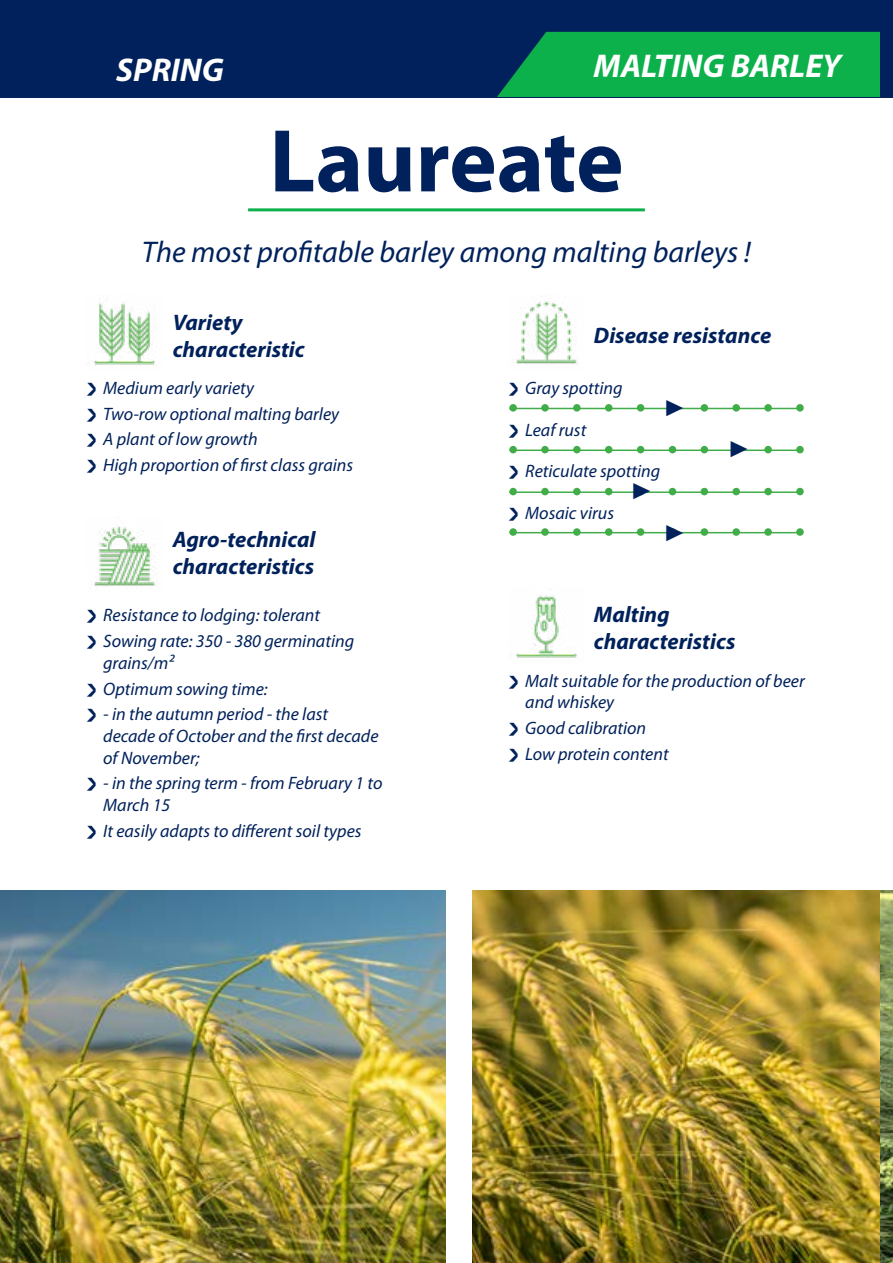
<style>
.page{position:relative;width:893px;height:1263px;background:#fff}
.page>*{position:absolute;margin:0;border:0;box-sizing:border-box;transform-origin:0 0}
.t1{font:700 90px "Myriad Pro";color:#00215b}
.t2{font:34.5px "Minion Pro";color:#00215b}
.t3{font:italic 700 33px "Myriad Pro";color:#fff}
.t4{font:italic 30px "Myriad Pro";color:#00215b}
.t5{font:italic 700 22.5px/27px "Myriad Pro";color:#00215b}
.t6{font:italic 18px/25.8px "Myriad Pro";color:#00215b}
</style>
<div class="page">
<img style="left:472px;top:891px;width:408px;height:372px">
<img style="left:0;top:891px;width:446px;height:372px">
<img style="left:516px;top:301px;width:63px;height:63px">
<hr style="left:509px;top:532px;width:291px;height:1px;background:#41ad49">
<div style="left:509px;top:528px;width:8px;height:8px;background:#41ad49;border-radius:50%"></div>
<div style="left:573px;top:528px;width:8px;height:8px;background:#41ad49;border-radius:50%"></div>
<div style="left:605px;top:528px;width:7px;height:8px;background:#41ad49;border-radius:50%"></div>
<div style="left:701px;top:528px;width:7px;height:8px;background:#41ad49;border-radius:50%"></div>
<div style="left:541px;top:528px;width:8px;height:8px;background:#41ad49;border-radius:50%"></div>
<div style="left:637px;top:528px;width:7px;height:8px;background:#41ad49;border-radius:50%"></div>
<div style="left:669px;top:528px;width:7px;height:8px;background:#41ad49;border-radius:50%"></div>
<div style="left:732px;top:528px;width:8px;height:8px;background:#41ad49;border-radius:50%"></div>
<div style="left:764px;top:528px;width:8px;height:8px;background:#41ad49;border-radius:50%"></div>
<div style="left:796px;top:528px;width:8px;height:8px;background:#41ad49;border-radius:50%"></div>
<hr style="left:509px;top:491px;width:291px;height:2px;background:#41ad49">
<div style="left:509px;top:488px;width:8px;height:7px;background:#41ad49;border-radius:50%"></div>
<div style="left:573px;top:488px;width:8px;height:7px;background:#41ad49;border-radius:50%"></div>
<div style="left:605px;top:488px;width:7px;height:7px;background:#41ad49;border-radius:50%"></div>
<div style="left:701px;top:488px;width:7px;height:7px;background:#41ad49;border-radius:50%"></div>
<div style="left:541px;top:488px;width:8px;height:7px;background:#41ad49;border-radius:50%"></div>
<div style="left:637px;top:488px;width:7px;height:7px;background:#41ad49;border-radius:50%"></div>
<div style="left:669px;top:488px;width:7px;height:7px;background:#41ad49;border-radius:50%"></div>
<div style="left:732px;top:488px;width:8px;height:7px;background:#41ad49;border-radius:50%"></div>
<div style="left:764px;top:488px;width:8px;height:7px;background:#41ad49;border-radius:50%"></div>
<div style="left:796px;top:488px;width:8px;height:7px;background:#41ad49;border-radius:50%"></div>
<hr style="left:509px;top:449px;width:291px;height:2px;background:#41ad49">
<div style="left:509px;top:446px;width:8px;height:7px;background:#41ad49;border-radius:50%"></div>
<div style="left:573px;top:446px;width:8px;height:7px;background:#41ad49;border-radius:50%"></div>
<div style="left:605px;top:446px;width:7px;height:7px;background:#41ad49;border-radius:50%"></div>
<div style="left:701px;top:446px;width:7px;height:7px;background:#41ad49;border-radius:50%"></div>
<div style="left:541px;top:446px;width:8px;height:7px;background:#41ad49;border-radius:50%"></div>
<div style="left:637px;top:446px;width:7px;height:7px;background:#41ad49;border-radius:50%"></div>
<div style="left:669px;top:446px;width:7px;height:7px;background:#41ad49;border-radius:50%"></div>
<div style="left:732px;top:446px;width:8px;height:7px;background:#41ad49;border-radius:50%"></div>
<div style="left:764px;top:446px;width:8px;height:7px;background:#41ad49;border-radius:50%"></div>
<div style="left:796px;top:446px;width:8px;height:7px;background:#41ad49;border-radius:50%"></div>
<hr style="left:509px;top:408px;width:291px;height:1px;background:#41ad49">
<div style="left:509px;top:404px;width:8px;height:8px;background:#41ad49;border-radius:50%"></div>
<div style="left:573px;top:404px;width:8px;height:8px;background:#41ad49;border-radius:50%"></div>
<div style="left:605px;top:404px;width:7px;height:8px;background:#41ad49;border-radius:50%"></div>
<div style="left:701px;top:404px;width:7px;height:8px;background:#41ad49;border-radius:50%"></div>
<div style="left:541px;top:404px;width:8px;height:8px;background:#41ad49;border-radius:50%"></div>
<div style="left:637px;top:404px;width:7px;height:8px;background:#41ad49;border-radius:50%"></div>
<div style="left:669px;top:404px;width:7px;height:8px;background:#41ad49;border-radius:50%"></div>
<div style="left:732px;top:404px;width:8px;height:8px;background:#41ad49;border-radius:50%"></div>
<div style="left:764px;top:404px;width:8px;height:8px;background:#41ad49;border-radius:50%"></div>
<div style="left:796px;top:404px;width:8px;height:8px;background:#41ad49;border-radius:50%"></div>
<img style="left:515px;top:595px;width:63px;height:63px">
<div style="left:0;top:0;width:893px;height:97px;background:#00215b"></div>
<div style="left:497px;top:32px;width:383px;height:65px;background:#0db14b"></div>
<hr style="left:248px;top:208px;width:397px;height:3px;background:#0db14b">
<img style="left:94px;top:526px;width:63px;height:60px">
<img style="left:93px;top:302px;width:64px;height:64px">
<img style="left:880px;top:891px;width:13px;height:372px">
<h3 class="t3" style="left:116px;top:48px;width:109px">SPRING</h3>
<h3 class="t3" style="left:594px;top:44px;width:249px">MALTING BARLEY</h3>
<h1 class="t1" style="left:269px;top:102px;width:356px">Laureate</h1>
<h3 class="t4" style="left:142px;top:234px;width:611px">The most profitable barley among malting barleys !</h3>
<p class="t5" style="left:173px;top:308px;width:133px">Variety characteristic</p>
<p class="t6" style="left:103px;top:374px;width:251px">Medium early variety<br>Two-row optional malting barley<br>A plant of low growth<br>High proportion of first class grains</p>
<p class="t5" style="left:173px;top:526px;width:144px">Agro-technical characteristics</p>
<p class="t6" style="left:103px;top:602px;width:252px">Resistance to lodging: tolerant<br>Sowing rate: 350 - 380 germinating</p>
<p class="t6" style="left:103px;top:649px;width:166px">grains/m²<br>Optimum sowing time:</p>
<p class="t6" style="left:103px;top:703px;width:277px;line-height:21.6px">- in the autumn period - the last decade of October and the first decade of November;</p>
<p class="t6" style="left:103px;top:772px;width:281px;line-height:21.6px">- in the spring term - from February 1 to<br>March 15</p>
<p class="t6" style="left:103px;top:818px;width:260px">It easily adapts to different soil types</p>
<p class="t5" style="left:594px;top:321px;width:179px">Disease resistance</p>
<p class="t6" style="left:525px;top:374px;width:99px">Gray spotting</p>
<p class="t6" style="left:525px;top:416px;width:63px">Leaf rust</p>
<p class="t6" style="left:525px;top:458px;width:136px">Reticulate spotting</p>
<p class="t6" style="left:525px;top:500px;width:90px">Mosaic virus</p>
<h2 class="t2" style="left:664px;top:382px;width:22px">▶</h2>
<h2 class="t2" style="left:631px;top:466px;width:22px">▶</h2>
<h2 class="t2" style="left:664px;top:508px;width:22px">▶</h2>
<h2 class="t2" style="left:728px;top:424px;width:22px">▶</h2>
<p class="t5" style="left:594px;top:601px;width:143px">Malting characteristics</p>
<p class="t6" style="left:525px;top:669px;width:281px;line-height:21.6px">Malt suitable for the production of beer and whiskey</p>
<p class="t6" style="left:525px;top:715px;width:145px">Good calibration<br>Low protein content</p>
</div>
